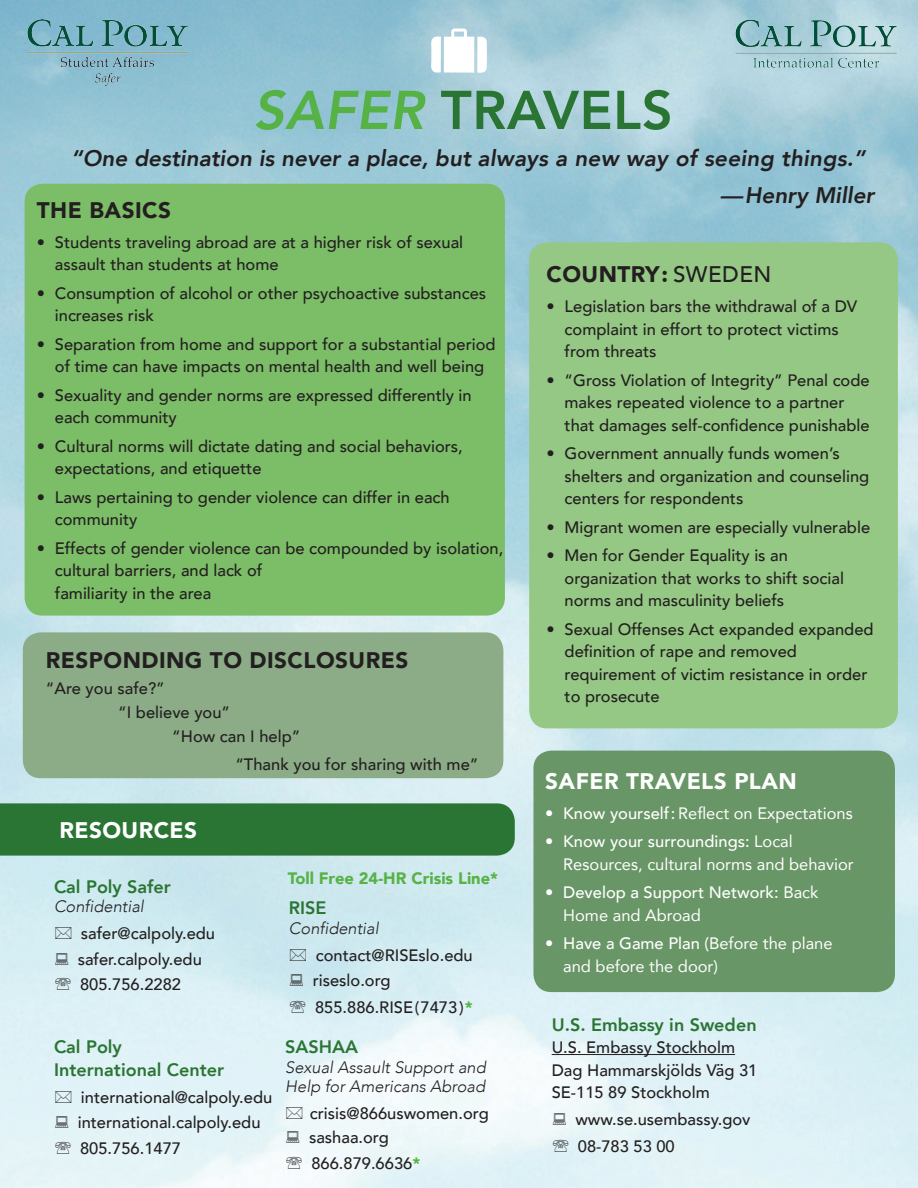
<style>
.page{position:relative;width:918px;height:1188px;background:#fff}
.page>*{position:absolute;margin:0;border:0;box-sizing:border-box;transform-origin:0 0}
.t1{font:800 54px "Avenir";letter-spacing:.01em;color:#2b7534}
.quote{font:italic 800 22.5px "Avenir";color:#231f20}
.t2{font:900 22.5px "Avenir";letter-spacing:.02em;color:#231f20}
.t3{font:900 22.5px "Avenir";letter-spacing:.02em;color:#fff}
.Paragraph_Style_1{font:800 18px/22.5px "Avenir";color:#2b7534}
.Paragraph_Style_1-2{font:500 16.5px/22.5px "Avenir";color:#231f20}
.t4{font:16.5px/22.5px "Avenir";color:#fff}
.Paragraph_Style_1-3{font:italic 300 16.5px/19.5px "Avenir";color:#231f20}
.facts{font:500 16.5px "Avenir";color:#231f20}
.t5{font:500 16.5px/22.5px "Avenir";color:#fff}
.Paragraph_Style_1-4{font:900 16.5px "Avenir";color:#57b246}
.s1{font-style:italic;color:#57b246}
.s2{font-weight:500}
.s3{font-weight:400}
.s4{font-weight:900;color:#57b246}
</style>
<div class="page">
<img style="left:0;top:0;width:918px;height:1188px">
<div style="left:529px;top:242px;width:369px;height:486px;background:#95c884;border-radius:18px"></div>
<div style="left:25px;top:184px;width:480px;height:432px;background:#7cbd67;border-radius:18px"></div>
<div style="left:533px;top:751px;width:362px;height:241px;background:#699666;border-radius:18px"></div>
<div style="left:23px;top:632px;width:480px;height:146px;background:#8bac86;border-radius:18px"></div>
<div style="left:0;top:803px;width:515px;height:53px;background:#2b7534"></div>
<img style="left:27px;top:19px;width:161px;height:67px">
<img style="left:714px;top:1px;width:204px;height:85px">
<svg style="left:431px;top:28px;width:56px;height:46px"></svg>
<hr style="left:552px;top:1054px;width:183px;height:1px;background:#231f20">
<svg style="left:55px;top:927px;width:16px;height:12px"></svg>
<svg style="left:55px;top:952px;width:13px;height:12px"></svg>
<svg style="left:55px;top:978px;width:15px;height:12px"></svg>
<svg style="left:287px;top:1107px;width:16px;height:12px"></svg>
<svg style="left:287px;top:1131px;width:12px;height:12px"></svg>
<svg style="left:287px;top:1156px;width:15px;height:13px"></svg>
<svg style="left:55px;top:1090px;width:16px;height:12px"></svg>
<svg style="left:55px;top:1116px;width:13px;height:12px"></svg>
<svg style="left:55px;top:1141px;width:15px;height:13px"></svg>
<svg style="left:290px;top:949px;width:16px;height:12px"></svg>
<svg style="left:290px;top:974px;width:13px;height:12px"></svg>
<svg style="left:290px;top:1001px;width:15px;height:12px"></svg>
<svg style="left:553px;top:1113px;width:13px;height:12px"></svg>
<svg style="left:553px;top:1140px;width:15px;height:12px"></svg>
<p class="t1" style="left:254px;top:68px;width:421px"><span class="s1">SAFER</span> TRAVELS</p>
<p class="quote" style="left:71px;top:145px;width:796px">“One destination is never a place, but always a new way of seeing things.”</p>
<p class="quote" style="left:720px;top:182px;width:156px">—Henry Miller</p>
<p class="t2" style="left:37px;top:190px;width:136px">THE BASICS</p>
<p class="Paragraph_Style_1-2" style="left:55px;top:230px;width:410px;text-indent:-18px">• Students traveling abroad are at a higher risk of sexual assault than students at home</p>
<p class="Paragraph_Style_1-2" style="left:55px;top:281px;width:433px;text-indent:-18px">• Consumption of alcohol or other psychoactive substances increases risk</p>
<p class="Paragraph_Style_1-2" style="left:37px;top:332px;width:460px;text-align:center">• Separation from home and support for a substantial period of time can have impacts on mental health and well being</p>
<p class="Paragraph_Style_1-2" style="left:55px;top:383px;width:418px;text-indent:-18px">• Sexuality and gender norms are expressed differently in each community</p>
<p class="Paragraph_Style_1-2" style="left:55px;top:434px;width:409px;text-indent:-18px">• Cultural norms will dictate dating and social behaviors, expectations, and etiquette</p>
<p class="Paragraph_Style_1-2" style="left:55px;top:485px;width:396px;text-indent:-18px">• Laws pertaining to gender violence can differ in each community</p>
<p class="Paragraph_Style_1-2" style="left:55px;top:536px;width:450px;text-indent:-18px">• Effects of gender violence can be compounded by isolation, cultural barriers, and lack of<br>familiarity in the area</p>
<p class="t2" style="left:547px;top:255px;width:226px">COUNTRY: <span class="s2">SWEDEN</span></p>
<p class="Paragraph_Style_1-2" style="left:565px;top:294px;width:294px;text-indent:-18px">• Legislation bars the withdrawal of a DV complaint in effort to protect victims from threats</p>
<p class="Paragraph_Style_1-2" style="left:565px;top:368px;width:307px;text-indent:-18px">• “Gross Violation of Integrity” Penal code makes repeated violence to a partner that damages self-confidence punishable</p>
<p class="Paragraph_Style_1-2" style="left:565px;top:441px;width:306px;text-indent:-18px">• Government annually funds women’s shelters and organization and counseling centers for respondents</p>
<p class="Paragraph_Style_1-2" style="left:547px;top:515px;width:325px">• Migrant women are especially vulnerable</p>
<p class="Paragraph_Style_1-2" style="left:565px;top:543px;width:281px;text-indent:-18px">• Men for Gender Equality is an organization that works to shift social norms and masculinity beliefs</p>
<p class="Paragraph_Style_1-2" style="left:565px;top:617px;width:311px;text-indent:-18px">• Sexual Offenses Act expanded expanded definition of rape and removed requirement of victim resistance in order to prosecute</p>
<p class="t2" style="left:46px;top:641px;width:364px">RESPONDING TO DISCLOSURES</p>
<p class="facts" style="left:46px;top:674px;width:120px">“Are you safe?”</p>
<p class="facts" style="left:118px;top:698px;width:113px">“I believe you”</p>
<p class="facts" style="left:172px;top:722px;width:130px">“How can I help”</p>
<p class="facts" style="left:235px;top:750px;width:245px">“Thank you for sharing with me”</p>
<p class="t3" style="left:545px;top:762px;width:253px">SAFER TRAVELS PLAN</p>
<p class="t4" style="left:545px;top:801px;width:309px"><span class="s2">• Know yourself:</span> Reflect on Expectations</p>
<p class="t4" style="left:563px;top:830px;width:292px;text-indent:-18px"><span class="s2">• Know your surroundings:</span> Local<br>Resources, cultural norms and behavior</p>
<p class="t5" style="left:563px;top:880px;width:257px;text-indent:-18px">• Develop a Support Network: <span class="s3">Back<br>Home and Abroad</span></p>
<p class="t4" style="left:563px;top:932px;width:271px;text-indent:-18px"><span class="s2">• Have a Game Plan (</span>Before the plane and before the door)</p>
<p class="t3" style="left:59px;top:810px;width:139px">RESOURCES</p>
<p class="Paragraph_Style_1-4" style="left:288px;top:864px;width:212px">Toll Free 24-HR Crisis Line*</p>
<p class="Paragraph_Style_1" style="left:54px;top:875px;width:119px">Cal Poly Safer</p>
<p class="Paragraph_Style_1-3" style="left:54px;top:897px;width:91px">Confidential</p>
<p class="Paragraph_Style_1-2" style="left:81px;top:921px;width:136px">safer@calpoly.edu</p>
<p class="Paragraph_Style_1-2" style="left:78px;top:947px;width:126px">safer.calpoly.edu</p>
<p class="Paragraph_Style_1-2" style="left:80px;top:972px;width:102px">805.756.2282</p>
<p class="Paragraph_Style_1" style="left:289px;top:897px;width:39px">RISE</p>
<p class="Paragraph_Style_1-3" style="left:289px;top:918px;width:91px">Confidential</p>
<p class="Paragraph_Style_1-2" style="left:316px;top:943px;width:158px">contact@RISEslo.edu</p>
<p class="Paragraph_Style_1-2" style="left:313px;top:966px;width:161px;line-height:27px">riseslo.org<br>855.886.RISE(7473)<span class="s4">*</span></p>
<p class="Paragraph_Style_1" style="left:552px;top:1013px;width:206px">U.S. Embassy in Sweden</p>
<p class="Paragraph_Style_1-2" style="left:552px;top:1035px;width:185px">U.S. Embassy Stockholm</p>
<p class="Paragraph_Style_1-2" style="left:552px;top:1058px;width:207px">Dag Hammarskjölds Väg 31</p>
<p class="Paragraph_Style_1-2" style="left:552px;top:1080px;width:160px">SE-115 89 Stockholm</p>
<p class="Paragraph_Style_1-2" style="left:575px;top:1107px;width:177px">www.se.usembassy.gov</p>
<p class="Paragraph_Style_1-2" style="left:578px;top:1134px;width:98px">08-783 53 00</p>
<p class="Paragraph_Style_1" style="left:54px;top:1036px;width:172px">Cal Poly<br>International Center</p>
<p class="Paragraph_Style_1-2" style="left:81px;top:1085px;width:193px">international@calpoly.edu</p>
<p class="Paragraph_Style_1-2" style="left:78px;top:1110px;width:184px">international.calpoly.edu</p>
<p class="Paragraph_Style_1-2" style="left:80px;top:1136px;width:102px">805.756.1477</p>
<p class="Paragraph_Style_1" style="left:285px;top:1036px;width:74px">SASHAA</p>
<p class="Paragraph_Style_1-3" style="left:285px;top:1057px;width:202px">Sexual Assault Support and<br>Help for Americans Abroad</p>
<p class="Paragraph_Style_1-2" style="left:309px;top:1101px;width:181px;line-height:24px">crisis@866uswomen.org sashaa.org</p>
<p class="Paragraph_Style_1-2" style="left:311px;top:1151px;width:110px">866.879.6636<span class="s4">*</span></p>
</div>
